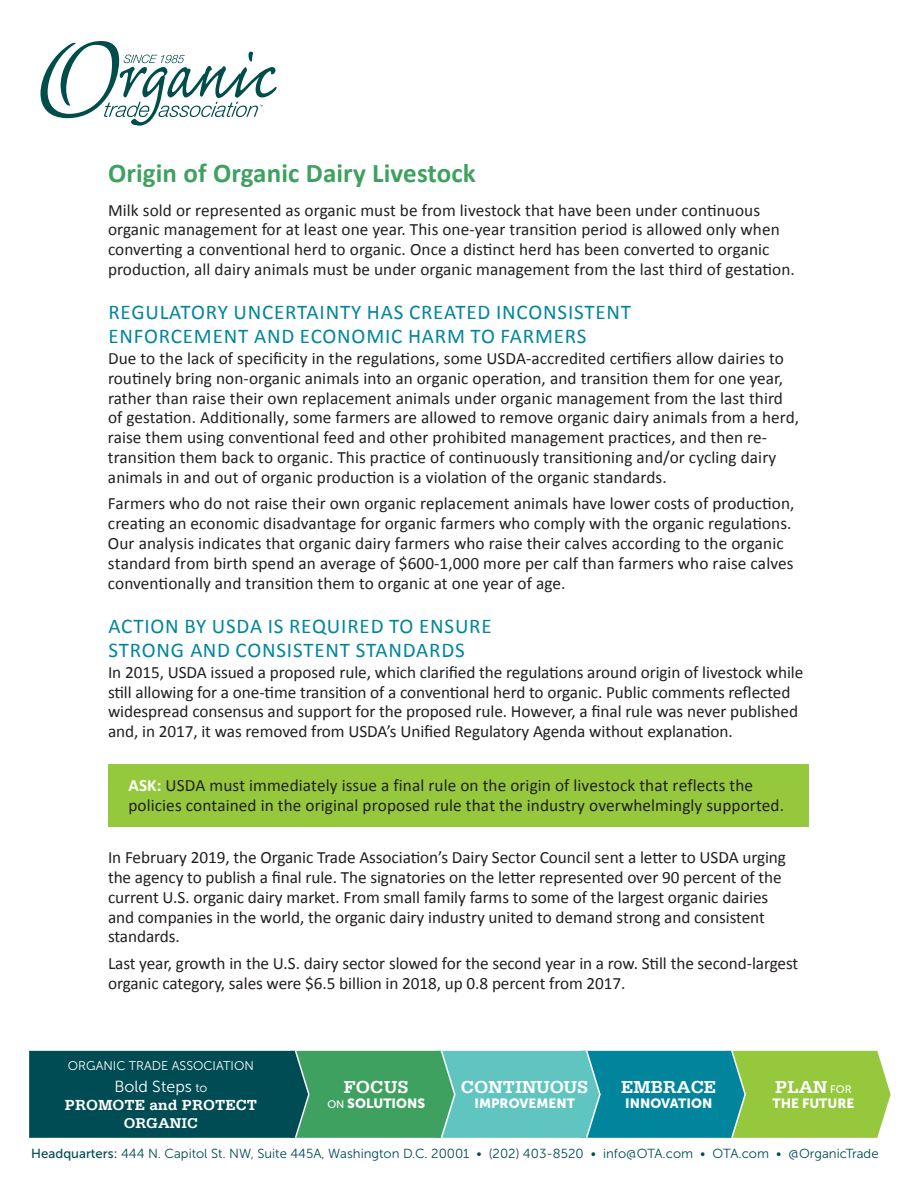
<style>
.page{position:relative;width:918px;height:1188px;background:#fff}
.page>*{position:absolute;margin:0;border:0;box-sizing:border-box;transform-origin:0 0}
.Text{font:700 27px "Calibri";letter-spacing:.005em;color:#3fa160}
.Text-2{font:21px/24px "Calibri";letter-spacing:.04em;color:#00859d}
.t1{font:700 18.3px "Serifa";color:#fff}
.Text-3{font:17.25px/19.8px "Calibri";letter-spacing:.005em;color:#231f20}
.t2{font:16.05px "Museo Sans 300";color:#fff}
.t3{font:700 15.45px "Serifa";color:#fff}
.t4{font:700 15px "Serifa";color:#fff}
.t5{font:13.35px "Museo Sans 900";color:#fff}
.t6{font:13.2px "Museo Sans 300";color:#004c54}
.t7{font:12.6px "Museo Sans 300";color:#fff}
.s1{font-weight:700;color:#fff}
.s2{font-size:12.6px}
.s3{font-family:"Museo Sans 500";font-size:10.8px}
.s4{font-family:"Museo Sans 500";font-weight:400;font-size:10.8px}
.s5{font-family:"Museo Sans 500"}
</style>
<div class="page">
<svg style="left:29px;top:1050px;width:862px;height:88px;background:#399074"></svg>
<svg style="left:41px;top:41px;width:236px;height:85px"></svg>
<div style="left:108px;top:765px;width:700px;height:62px;background:#95c83c"></div>
<p class="Text" style="left:108px;top:156px;width:369px">Origin of Organic Dairy Livestock</p>
<p class="Text-3" style="left:108px;top:200px;width:688px">Milk sold or represented as organic must be from livestock that have been under continuous organic management for at least one year. This one-year transition period is allowed only when converting a conventional herd to organic. Once a distinct herd has been converted to organic production, all dairy animals must be under organic management from the last third of gestation.</p>
<p class="Text-2" style="left:108px;top:300px;width:524px">REGULATORY UNCERTAINTY HAS CREATED INCONSISTENT<br>ENFORCEMENT AND ECONOMIC HARM TO FARMERS</p>
<p class="Text-3" style="left:108px;top:349px;width:693px">Due to the lack of specificity in the regulations, some USDA-accredited certifiers allow dairies to routinely bring non-organic animals into an organic operation, and transition them for one year, rather than raise their own replacement animals under organic management from the last third of gestation. Additionally, some farmers are allowed to remove organic dairy animals from a herd, raise them using conventional feed and other prohibited management practices, and then re&shy;transition them back to organic. This practice of continuously transitioning and/or cycling dairy animals in and out of organic production is a violation of the organic standards.</p>
<p class="Text-3" style="left:108px;top:494px;width:688px">Farmers who do not raise their own organic replacement animals have lower costs of production, creating an economic disadvantage for organic farmers who comply with the organic regulations.<br>Our analysis indicates that organic dairy farmers who raise their calves according to the organic standard from birth spend an average of $600-1,000 more per calf than farmers who raise calves conventionally and transition them to organic at one year of age.</p>
<p class="Text-2" style="left:108px;top:614px;width:385px">ACTION BY USDA IS REQUIRED TO ENSURE<br>STRONG AND CONSISTENT STANDARDS</p>
<p class="Text-3" style="left:108px;top:662px;width:697px">In 2015, USDA issued a proposed rule, which clarified the regulations around origin of livestock while still allowing for a one-time transition of a conventional herd to organic. Public comments reflected widespread consensus and support for the proposed rule. However, a final rule was never published and, in 2017, it was removed from USDA’s Unified Regulatory Agenda without explanation.</p>
<p class="Text-3" style="left:128px;top:775px;width:657px"><span class="s1">ASK:</span> USDA must immediately issue a final rule on the origin of livestock that reflects the policies contained in the original proposed rule that the industry overwhelmingly supported.</p>
<p class="Text-3" style="left:108px;top:848px;width:680px">In February 2019, the Organic Trade Association’s Dairy Sector Council sent a letter to USDA urging the agency to publish a final rule. The signatories on the letter represented over 90 percent of the current U.S. organic dairy market. From small family farms to some of the largest organic dairies and companies in the world, the organic dairy industry united to demand strong and consistent standards.</p>
<p class="Text-3" style="left:108px;top:953px;width:692px">Last year, growth in the U.S. dairy sector slowed for the second year in a row. Still the second-largest organic category, sales were $6.5 billion in 2018, up 0.8 percent from 2017.</p>
<p class="t7" style="left:68px;top:1058px;width:188px">ORGANIC TRADE ASSOCIATION</p>
<p class="t2" style="left:114px;top:1077px;width:95px">Bold Steps <span class="s2">to</span></p>
<p class="t3" style="left:65px;top:1096px;width:194px">PROMOTE and PROTECT</p>
<p class="t4" style="left:124px;top:1114px;width:76px">ORGANIC</p>
<p class="t1" style="left:344px;top:1077px;width:66px">FOCUS</p>
<p class="t5" style="left:327px;top:1096px;width:99px"><span class="s3">ON</span> SOLUTIONS</p>
<p class="t1" style="left:461px;top:1077px;width:129px">CONTINUOUS</p>
<p class="t5" style="left:474px;top:1096px;width:102px">IMPROVEMENT</p>
<p class="t1" style="left:621px;top:1077px;width:96px">EMBRACE</p>
<p class="t5" style="left:625px;top:1096px;width:89px">INNOVATION</p>
<p class="t1" style="left:775px;top:1077px;width:78px">PLAN <span class="s4">FOR</span></p>
<p class="t5" style="left:772px;top:1096px;width:84px">THE FUTURE</p>
<p class="t6" style="left:31px;top:1147px;width:849px"><span class="s5">Headquarters:</span> 444 N. Capitol St. NW, Suite 445A, Washington D.C. 20001 • (202) 403-8520 • info@OTA.com • OTA.com • @OrganicTrade</p>
</div>
